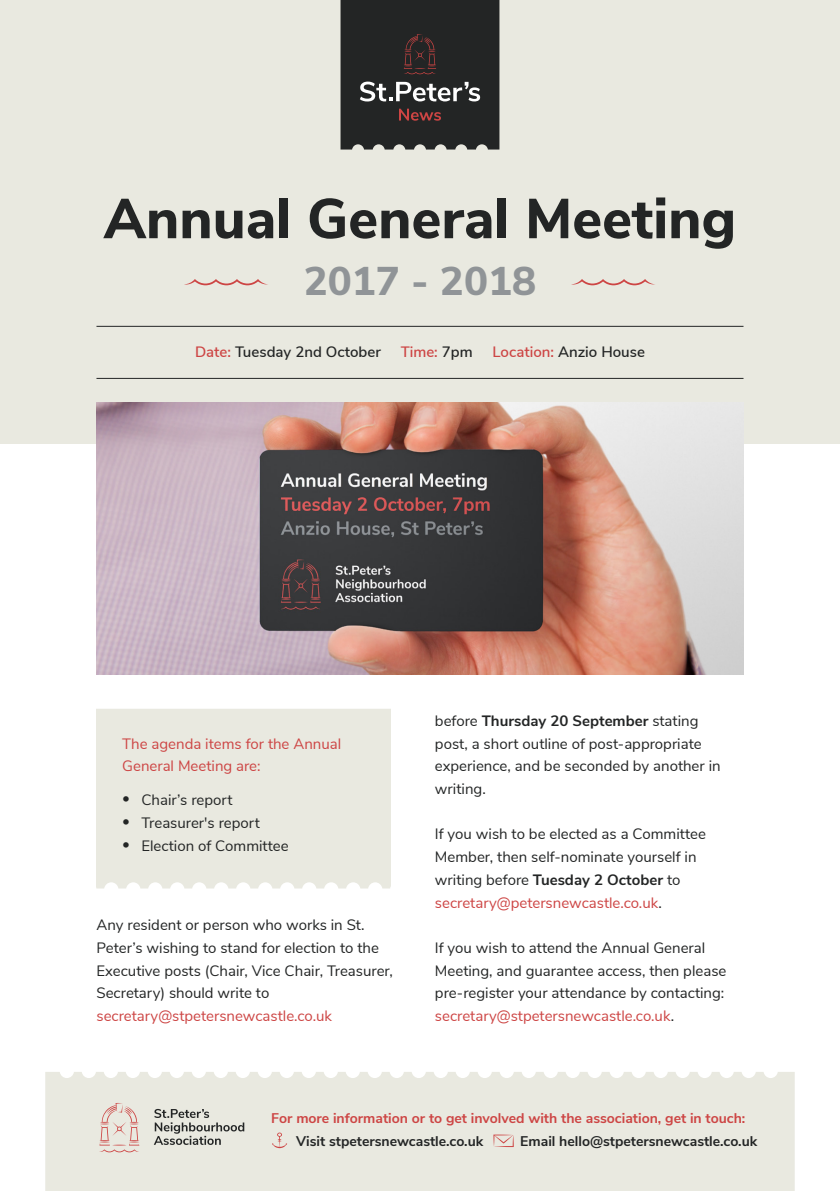
<style>
.page{position:relative;width:840px;height:1191px;background:#fff}
.page>*{position:absolute;margin:0;border:0;box-sizing:border-box;transform-origin:0 0}
.t1{font:800 56px "Nunito Sans";color:#232525}
.t2{font:800 40px "Nunito Sans";color:#909497}
.t3{font:15px/22.6px "Nunito Sans";color:#232525}
.t4{font:15px/22.6px "Nunito Sans";color:#cd4544}
.t5{font:600 15px "Nunito Sans";color:#232525}
.t6{font:700 15px "Nunito Sans";color:#232525}
.t7{font:600 15px "Nunito Sans";color:#cd4544}
.t8{font:700 14px "Nunito Sans";color:#cd4544}
.t9{font:700 14px "Nunito Sans";color:#232525}
.s1{color:#cd4544}
.s2{color:#232525}
.s3{font-weight:300}
.s4{font-weight:400}
.s5{font-weight:700}
</style>
<div class="page">
<div style="left:96px;top:709px;width:294px;height:179px;background:#e9e9e0"></div>
<div style="left:0;top:0;width:839px;height:179px;background:#e9e9e0"></div>
<div style="left:0;top:179px;width:839px;height:265px;background:#e9e9e0"></div>
<svg style="left:340px;top:0;width:159px;height:149px"></svg>
<svg style="left:184px;top:279px;width:84px;height:6px"></svg>
<svg style="left:571px;top:279px;width:84px;height:6px"></svg>
<img style="left:96px;top:403px;width:647px;height:272px">
<div style="left:45px;top:1072px;width:749px;height:119px;background:#e9e9e0"></div>
<svg style="left:99px;top:1103px;width:40px;height:49px"></svg>
<svg style="left:154px;top:1109px;width:90px;height:36px"></svg>
<div style="left:491px;top:1130px;width:25px;height:21px;background:#e9e9e0"></div>
<svg style="left:493px;top:1134px;width:20px;height:13px"></svg>
<div style="left:267px;top:1130px;width:25px;height:21px;background:#e9e9e0"></div>
<svg style="left:272px;top:1132px;width:15px;height:17px"></svg>
<hr style="left:96px;top:378px;width:647px;height:1px;background:#232525">
<hr style="left:96px;top:326px;width:647px;height:1px;background:#232525">
<p class="t1" style="left:104px;top:178px;width:633px">Annual General Meeting</p>
<p class="t2" style="left:304px;top:252px;width:233px">2017 - 2018</p>
<p class="t5" style="left:195px;top:341px;width:187px"><span class="s1">Date:</span> Tuesday 2nd October</p>
<p class="t7" style="left:400px;top:341px;width:73px">Time: <span class="s2">7pm</span></p>
<p class="t5" style="left:492px;top:341px;width:154px"><span class="s1">Location:</span> Anzio House</p>
<p class="t4" style="left:122px;top:731px;width:220px">The agenda items for the Annual<br>General Meeting are:</p>
<p class="t3" style="left:122px;top:788px;width:112px"><span class="s3">•</span> Chair’s report</p>
<p class="t3" style="left:122px;top:810px;width:139px"><span class="s3">•</span> Treasurer's report</p>
<p class="t3" style="left:122px;top:833px;width:168px"><span class="s3">•</span> Election of Committee</p>
<p class="t3" style="left:96px;top:912px;width:298px">Any resident or person who works in St.<br>Peter’s wishing to stand for election to the Executive posts (Chair, Vice Chair, Treasurer, Secretary) should write to</p>
<p class="t4" style="left:96px;top:1003px;width:237px">secretary@stpetersnewcastle.co.uk</p>
<p class="t6" style="left:435px;top:710px;width:265px"><span class="s4">before</span> Thursday 20 September <span class="s4">stating</span></p>
<p class="t3" style="left:435px;top:731px;width:287px">post, a short outline of post-appropriate experience, and be seconded by another in writing.</p>
<p class="t3" style="left:435px;top:822px;width:272px">If you wish to be elected as a Committee<br>Member, then self-nominate yourself in writing before <span class="s5">Tuesday 2 October</span> to</p>
<p class="t4" style="left:435px;top:890px;width:228px">secretary@petersnewcastle.co.uk<span class="s2">.</span></p>
<p class="t3" style="left:435px;top:935px;width:293px">If you wish to attend the Annual General<br>Meeting, and guarantee access, then please pre-register your attendance by contacting:</p>
<p class="t4" style="left:435px;top:1003px;width:240px">secretary@stpetersnewcastle.co.uk<span class="s2">.</span></p>
<p class="t8" style="left:271px;top:1108px;width:475px">For more information or to get involved with the association, get in touch:</p>
<p class="t9" style="left:296px;top:1130px;width:188px">Visit stpetersnewcastle.co.uk</p>
<p class="t9" style="left:520px;top:1130px;width:238px">Email hello@stpetersnewcastle.co.uk</p>
</div>
